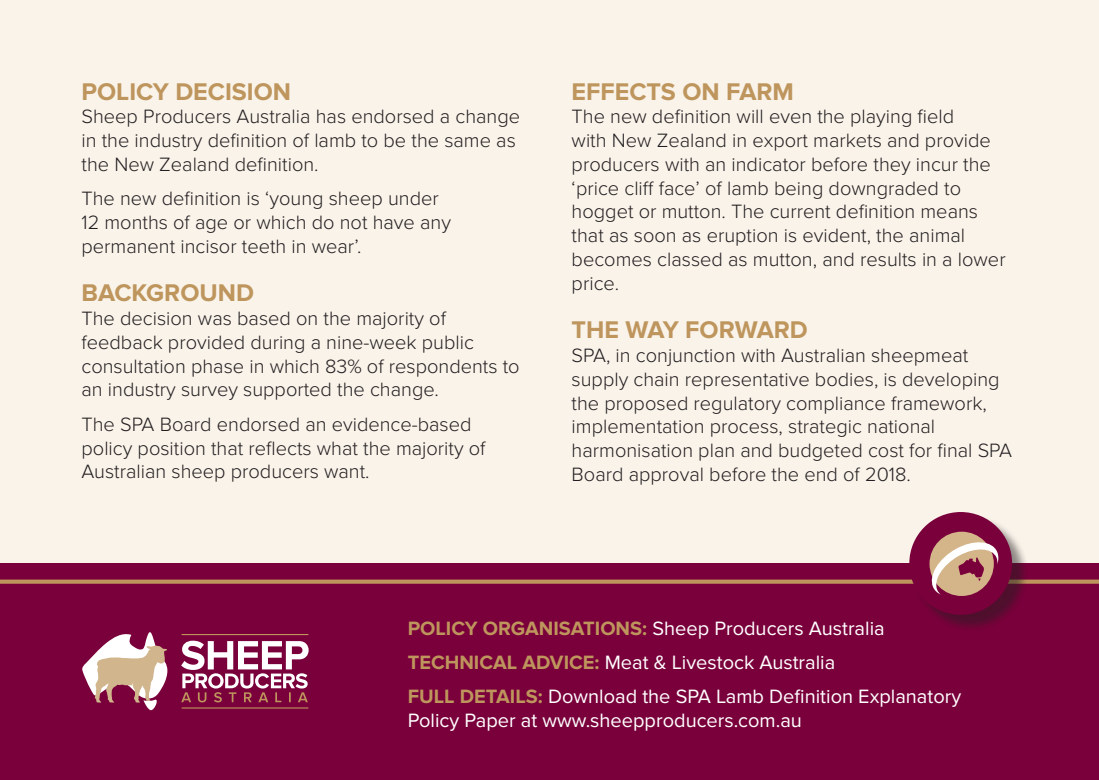
<style>
.page{position:relative;width:1099px;height:780px;background:#fff}
.page>*{position:absolute;margin:0;border:0;box-sizing:border-box;transform-origin:0 0}
.t1{font:700 25px "Proxima Nova";color:#be955c}
.t2{font:300 20px/23.8px "Proxima Nova";color:#231f20}
.t3{font:20px/23.8px "Proxima Nova";color:#fff}
.s1{font-weight:700;color:#be955c}
</style>
<div class="page">
<div style="left:0;top:0;width:1098px;height:754px;background:#f9f3ea"></div>
<div style="left:0;top:563px;width:1098px;height:217px;background:#7a003b"></div>
<svg style="left:0;top:579px;width:1098px;height:4px;background:#b37f56"></svg>
<svg style="left:181px;top:640px;width:127px;height:62px"></svg>
<hr style="left:182px;top:634px;width:126px;height:1px;background:#be955c">
<hr style="left:182px;top:707px;width:126px;height:1px;background:#be955c">
<svg style="left:82px;top:632px;width:86px;height:78px"></svg>
<div style="left:912px;top:515px;width:117px;height:117px;background:#231f20;opacity:.5"></div>
<div style="left:909px;top:512px;width:103px;height:102px;background:#7a003b;border-radius:50%"></div>
<svg style="left:929px;top:531px;width:64px;height:65px"></svg>
<svg style="left:929px;top:539px;width:69px;height:55px"></svg>
<p class="t1" style="left:81px;top:77px;width:211px">POLICY DECISION</p>
<p class="t2" style="left:81px;top:105px;width:440px">Sheep Producers Australia has endorsed a change in the industry definition of lamb to be the same as the New Zealand definition.</p>
<p class="t2" style="left:81px;top:187px;width:371px">The new definition is ‘young sheep under<br>12 months of age or which do not have any permanent incisor teeth in wear’.</p>
<p class="t1" style="left:81px;top:278px;width:174px">BACKGROUND</p>
<p class="t2" style="left:81px;top:307px;width:439px">The decision was based on the majority of feedback provided during a nine-week public consultation phase in which 83% of respondents to an industry survey supported the change.</p>
<p class="t2" style="left:81px;top:413px;width:405px">The SPA Board endorsed an evidence-based policy position that reflects what the majority of<br>Australian sheep producers want.</p>
<p class="t1" style="left:571px;top:77px;width:224px">EFFECTS ON FARM</p>
<p class="t2" style="left:571px;top:105px;width:435px">The new definition will even the playing field<br>with New Zealand in export markets and provide producers with an indicator before they incur the ‘price cliff face’ of lamb being downgraded to hogget or mutton. The current definition means that as soon as eruption is evident, the animal becomes classed as mutton, and results in a lower price.</p>
<p class="t1" style="left:571px;top:315px;width:238px">THE WAY FORWARD</p>
<p class="t2" style="left:571px;top:344px;width:442px">SPA, in conjunction with Australian sheepmeat supply chain representative bodies, is developing the proposed regulatory compliance framework, implementation process, strategic national harmonisation plan and budgeted cost for final SPA Board approval before the end of 2018.</p>
<p class="t3" style="left:407px;top:616px;width:478px"><span class="s1">POLICY ORGANISATIONS:</span> Sheep Producers Australia</p>
<p class="t3" style="left:407px;top:651px;width:429px"><span class="s1">TECHNICAL ADVICE:</span> Meat &amp; Livestock Australia</p>
<p class="t3" style="left:407px;top:685px;width:555px"><span class="s1">FULL DETAILS:</span> Download the SPA Lamb Definition Explanatory<br>Policy Paper at www.sheepproducers.com.au</p>
</div>
